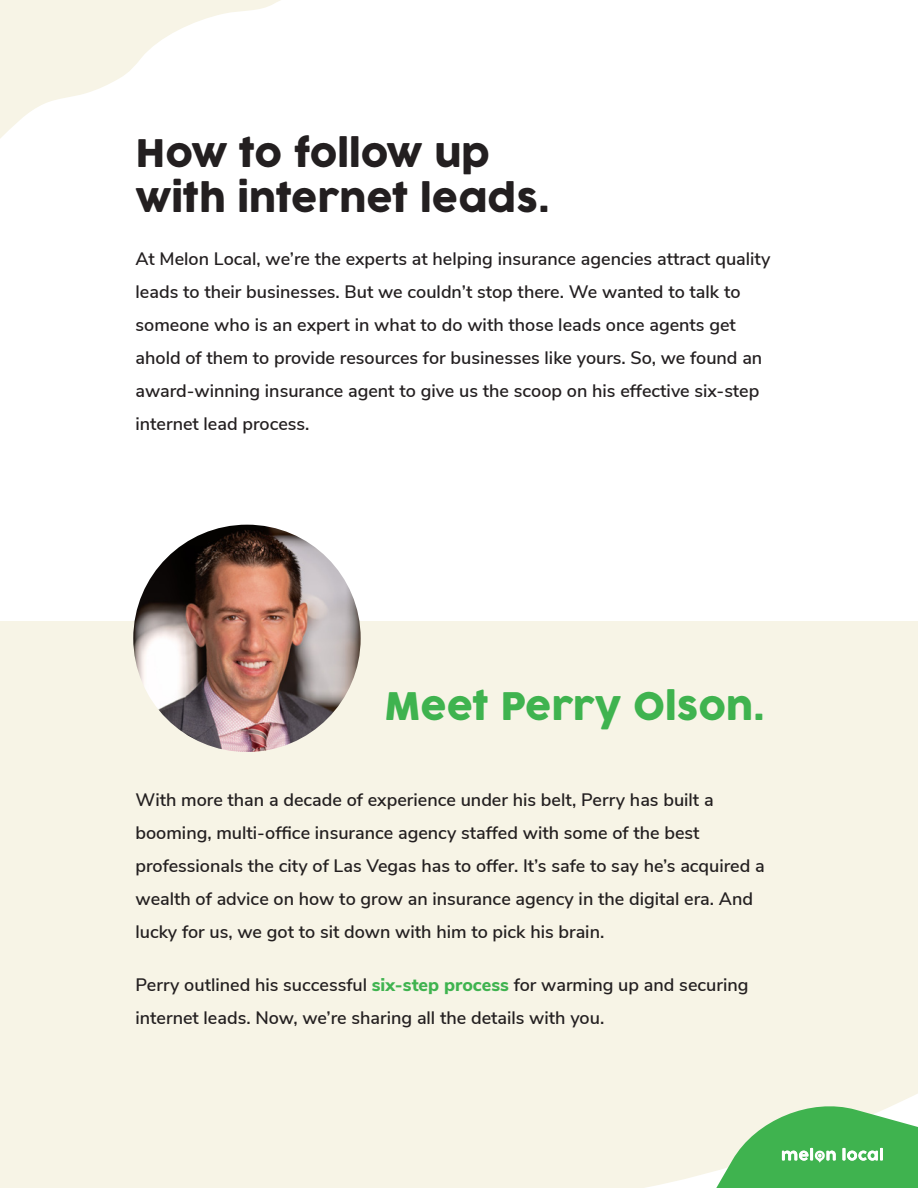
<style>
.page{position:relative;width:918px;height:1188px;background:#fff}
.page>*{position:absolute;margin:0;border:0;box-sizing:border-box;transform-origin:0 0}
.t1{font:37.5px/45px "Cocogoose Pro";color:#231f20}
.t2{font:37.5px "Cocogoose Pro";color:#3fb34f}
.Body{font:600 18px/33px "Nunito Sans";color:#231f20}
.s1{font-weight:800;color:#3fb34f}
</style>
<div class="page">
<div style="left:0;top:621px;width:918px;height:567px;background:#f7f4e6"></div>
<svg style="left:0;top:0;width:281px;height:138px"></svg>
<img style="left:133px;top:525px;width:228px;height:227px;border-radius:114px">
<svg style="left:676px;top:1097px;width:242px;height:91px;background:#8fd092"></svg>
<p class="t1" style="left:136px;top:132px;width:415px">How to follow up with internet leads.</p>
<p class="Body" style="left:136px;top:242px;width:636px">At Melon Local, we’re the experts at helping insurance agencies attract quality leads to their businesses. But we couldn’t stop there. We wanted to talk to someone who is an expert in what to do with those leads once agents get ahold of them to provide resources for businesses like yours. So, we found an award-winning insurance agent to give us the scoop on his effective six-step internet lead process.</p>
<p class="t2" style="left:384px;top:681px;width:382px">Meet Perry Olson.</p>
<p class="Body" style="left:136px;top:782px;width:631px">With more than a decade of experience under his belt, Perry has built a booming, multi-office insurance agency staffed with some of the best professionals the city of Las Vegas has to offer. It’s safe to say he’s acquired a wealth of advice on how to grow an insurance agency in the digital era. And lucky for us, we got to sit down with him to pick his brain.</p>
<p class="Body" style="left:136px;top:968px;width:614px">Perry outlined his successful <span class="s1">six-step process</span> for warming up and securing internet leads. Now, we’re sharing all the details with you.</p>
</div>
